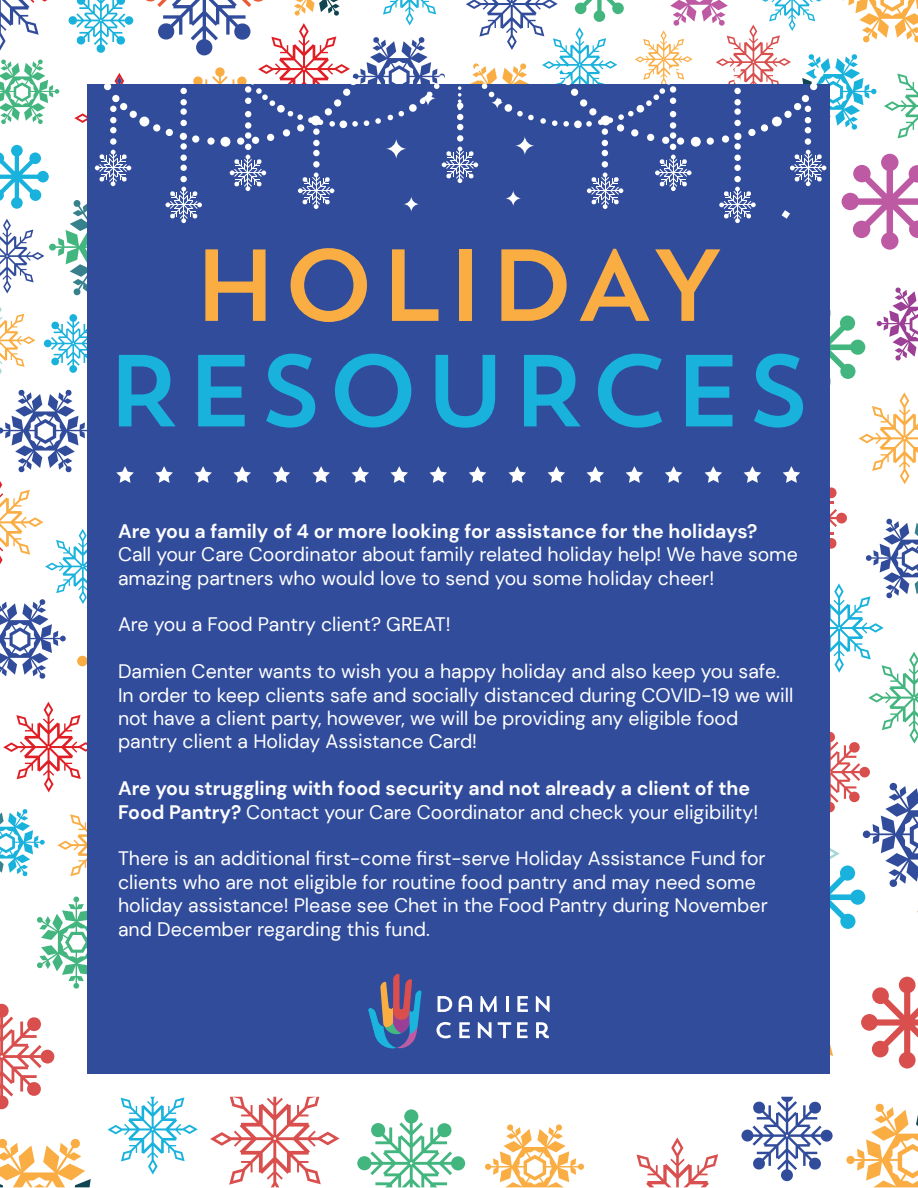
<style>
.page{position:relative;width:918px;height:1188px;background:#fff}
.page>*{position:absolute;margin:0;border:0;box-sizing:border-box;transform-origin:0 0}
.t1{font:101.7px "Trend Sans One";color:#18b2dc}
.t2{font:101.7px "Trend Sans One";color:#faad42}
.t3{font:19.5px/23.4px "DM Sans";color:#fff}
.t4{font:700 19.5px/23.4px "DM Sans";color:#fff}
.s1{font-weight:400}
</style>
<div class="page">
<svg style="left:0;top:0;width:47px;height:51px"></svg>
<svg style="left:0;top:59px;width:59px;height:65px"></svg>
<svg style="left:69px;top:0;width:64px;height:53px"></svg>
<svg style="left:0;top:307px;width:36px;height:67px"></svg>
<svg style="left:0;top:389px;width:88px;height:84px"></svg>
<svg style="left:3px;top:702px;width:85px;height:90px"></svg>
<svg style="left:0;top:809px;width:45px;height:68px"></svg>
<svg style="left:115px;top:73px;width:9px;height:11px"></svg>
<svg style="left:74px;top:113px;width:14px;height:10px"></svg>
<svg style="left:44px;top:314px;width:44px;height:59px"></svg>
<svg style="left:0;top:480px;width:88px;height:210px"></svg>
<svg style="left:57px;top:814px;width:31px;height:62px"></svg>
<svg style="left:830px;top:287px;width:88px;height:642px"></svg>
<svg style="left:0;top:1004px;width:54px;height:105px"></svg>
<svg style="left:0;top:1138px;width:91px;height:49px"></svg>
<svg style="left:357px;top:1109px;width:108px;height:78px"></svg>
<svg style="left:210px;top:1097px;width:130px;height:90px"></svg>
<svg style="left:108px;top:1097px;width:90px;height:78px"></svg>
<svg style="left:861px;top:977px;width:57px;height:92px"></svg>
<svg style="left:830px;top:1044px;width:3px;height:12px"></svg>
<svg style="left:741px;top:1097px;width:92px;height:84px"></svg>
<svg style="left:485px;top:1124px;width:99px;height:63px"></svg>
<svg style="left:637px;top:1137px;width:81px;height:50px"></svg>
<svg style="left:846px;top:1103px;width:72px;height:84px"></svg>
<svg style="left:37px;top:897px;width:51px;height:92px"></svg>
<div style="left:88px;top:84px;width:742px;height:989px;background:#314c9b"></div>
<div style="left:104px;top:83px;width:7px;height:7px;background:#fff;border-radius:50%"></div>
<div style="left:112px;top:95px;width:7px;height:7px;background:#fff;border-radius:50%"></div>
<div style="left:120px;top:103px;width:7px;height:7px;background:#fff;border-radius:50%"></div>
<div style="left:130px;top:111px;width:7px;height:7px;background:#fff;border-radius:50%"></div>
<div style="left:139px;top:117px;width:10px;height:9px;background:#fff;border-radius:50%"></div>
<div style="left:110px;top:106px;width:7px;height:6px;background:#fff;border-radius:50%"></div>
<div style="left:110px;top:117px;width:7px;height:6px;background:#fff;border-radius:50%"></div>
<div style="left:110px;top:127px;width:7px;height:6px;background:#fff;border-radius:50%"></div>
<div style="left:110px;top:138px;width:7px;height:7px;background:#fff;border-radius:50%"></div>
<svg style="left:0;top:142px;width:131px;height:154px"></svg>
<svg style="left:143px;top:0;width:775px;height:250px"></svg>
<svg style="left:233px;top:466px;width:18px;height:17px"></svg>
<svg style="left:194px;top:466px;width:18px;height:17px"></svg>
<svg style="left:155px;top:466px;width:18px;height:17px"></svg>
<svg style="left:116px;top:466px;width:18px;height:17px"></svg>
<svg style="left:430px;top:466px;width:17px;height:17px"></svg>
<svg style="left:273px;top:466px;width:17px;height:17px"></svg>
<svg style="left:390px;top:466px;width:18px;height:17px"></svg>
<svg style="left:351px;top:466px;width:18px;height:17px"></svg>
<svg style="left:312px;top:466px;width:18px;height:17px"></svg>
<svg style="left:626px;top:466px;width:17px;height:17px"></svg>
<svg style="left:469px;top:466px;width:17px;height:17px"></svg>
<svg style="left:587px;top:466px;width:17px;height:17px"></svg>
<svg style="left:548px;top:466px;width:17px;height:17px"></svg>
<svg style="left:508px;top:466px;width:18px;height:17px"></svg>
<svg style="left:665px;top:466px;width:17px;height:17px"></svg>
<svg style="left:783px;top:466px;width:17px;height:17px"></svg>
<svg style="left:744px;top:466px;width:17px;height:17px"></svg>
<svg style="left:705px;top:466px;width:17px;height:17px"></svg>
<svg style="left:438px;top:996px;width:14px;height:16px"></svg>
<svg style="left:459px;top:996px;width:13px;height:16px"></svg>
<svg style="left:480px;top:996px;width:17px;height:16px"></svg>
<hr style="left:506px;top:996px;width:3px;height:16px;background:#fff">
<svg style="left:517px;top:996px;width:11px;height:16px"></svg>
<svg style="left:536px;top:996px;width:14px;height:16px"></svg>
<svg style="left:436px;top:1022px;width:15px;height:16px"></svg>
<svg style="left:459px;top:1022px;width:11px;height:16px"></svg>
<svg style="left:478px;top:1022px;width:14px;height:16px"></svg>
<svg style="left:498px;top:1022px;width:13px;height:16px"></svg>
<svg style="left:517px;top:1022px;width:11px;height:16px"></svg>
<svg style="left:536px;top:1022px;width:13px;height:16px"></svg>
<svg style="left:368px;top:973px;width:54px;height:75px"></svg>
<h1 class="t2" style="left:191px;top:220px;width:537px">HOLIDAY</h1>
<h1 class="t1" style="left:104px;top:326px;width:710px">RESOURCES</h1>
<p class="t4" style="left:118px;top:519px;width:641px">Are you a family of 4 or more looking for assistance for the holidays?</p>
<p class="t3" style="left:118px;top:543px;width:681px">Call your Care Coordinator about family related holiday help! We have some amazing partners who would love to send you some holiday cheer!</p>
<p class="t3" style="left:118px;top:613px;width:334px">Are you a Food Pantry client? GREAT!</p>
<p class="t3" style="left:118px;top:660px;width:677px">Damien Center wants to wish you a happy holiday and also keep you safe.<br>In order to keep clients safe and socially distanced during COVID-19 we will not have a client party, however, we will be providing any eligible food pantry client a Holiday Assistance Card!</p>
<p class="t4" style="left:118px;top:777px;width:642px">Are you struggling with food security and not already a client of the<br>Food Pantry? <span class="s1">Contact your Care Coordinator and check your eligibility!</span></p>
<p class="t3" style="left:118px;top:847px;width:651px">There is an additional first-come first-serve Holiday Assistance Fund for clients who are not eligible for routine food pantry and may need some holiday assistance! Please see Chet in the Food Pantry during November and December regarding this fund.</p>
</div>
